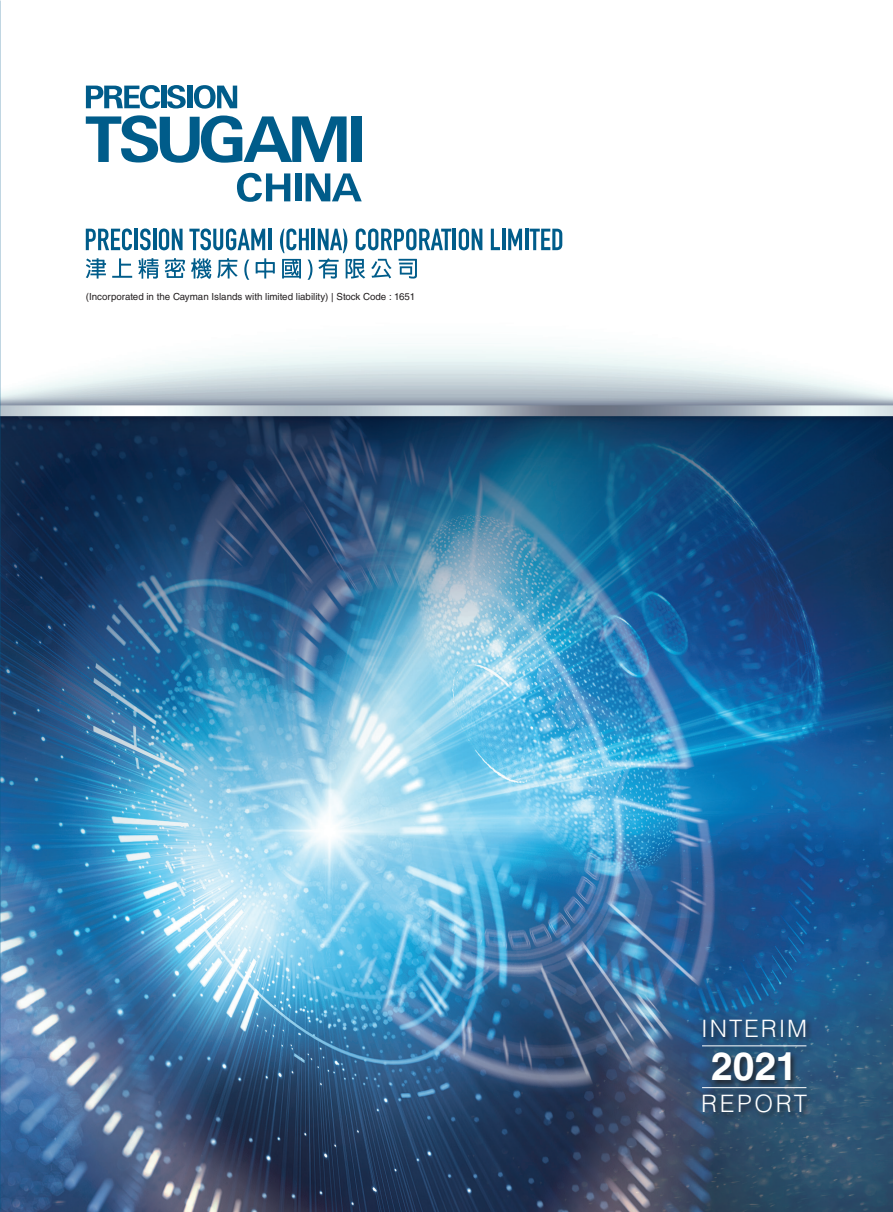
<style>
.page{position:relative;width:893px;height:1212px;background:#fff}
.page>*{position:absolute;margin:0;border:0;box-sizing:border-box;transform-origin:0 0}
.t1{font:700 39px "Helvetica LT Std";color:#fff}
.t2{font:300 24px "Helvetica LT Std";letter-spacing:.08em;color:#fff}
.t3{font:9.75px "Helvetica LT Std";color:#231f20}
.s1{font-family:"Arial"}
</style>
<div class="page">
<img style="left:0;top:0;width:893px;height:1212px">
<svg style="left:86px;top:85px;width:74px;height:24px"></svg>
<div style="left:161px;top:86px;width:5px;height:22px;background:#005c8a"></div>
<svg style="left:167px;top:85px;width:19px;height:24px"></svg>
<div style="left:187px;top:86px;width:5px;height:22px;background:#005c8a"></div>
<svg style="left:194px;top:85px;width:43px;height:24px"></svg>
<svg style="left:86px;top:115px;width:261px;height:48px"></svg>
<div style="left:351px;top:116px;width:11px;height:46px;background:#005c8a"></div>
<svg style="left:237px;top:173px;width:53px;height:29px"></svg>
<div style="left:295px;top:173px;width:6px;height:28px;background:#005c8a"></div>
<svg style="left:306px;top:173px;width:56px;height:28px"></svg>
<svg style="left:86px;top:228px;width:46px;height:22px"></svg>
<hr style="left:135px;top:229px;width:3px;height:21px;background:#005c8a">
<hr style="left:312px;top:229px;width:3px;height:21px;background:#005c8a">
<hr style="left:453px;top:229px;width:3px;height:21px;background:#005c8a">
<svg style="left:459px;top:228px;width:23px;height:22px"></svg>
<svg style="left:491px;top:229px;width:9px;height:21px"></svg>
<hr style="left:502px;top:229px;width:3px;height:21px;background:#005c8a">
<svg style="left:508px;top:229px;width:14px;height:21px"></svg>
<hr style="left:525px;top:229px;width:3px;height:21px;background:#005c8a">
<svg style="left:530px;top:229px;width:32px;height:21px"></svg>
<svg style="left:86px;top:258px;width:20px;height:21px"></svg>
<svg style="left:112px;top:258px;width:20px;height:20px"></svg>
<svg style="left:138px;top:228px;width:174px;height:52px"></svg>
<svg style="left:318px;top:228px;width:133px;height:51px"></svg>
<div style="left:701px;top:1018px;width:113px;height:102px;background:#231f20;opacity:.75"></div>
<hr style="left:702px;top:1045px;width:104px;height:1px;background:#fff">
<hr style="left:702px;top:1087px;width:104px;height:1px;background:#fff">
<p class="t3" style="left:86px;top:291px;width:331px">(Incorporated in the Cayman Islands with limited liability) <span class="s1">|</span> Stock Code : 1651</p>
<h2 class="t2" style="left:701px;top:1014px;width:108px">INTERIM</h2>
<h1 class="t1" style="left:711px;top:1043px;width:88px">2021</h1>
<h2 class="t2" style="left:701px;top:1089px;width:108px">REPORT</h2>
</div>
